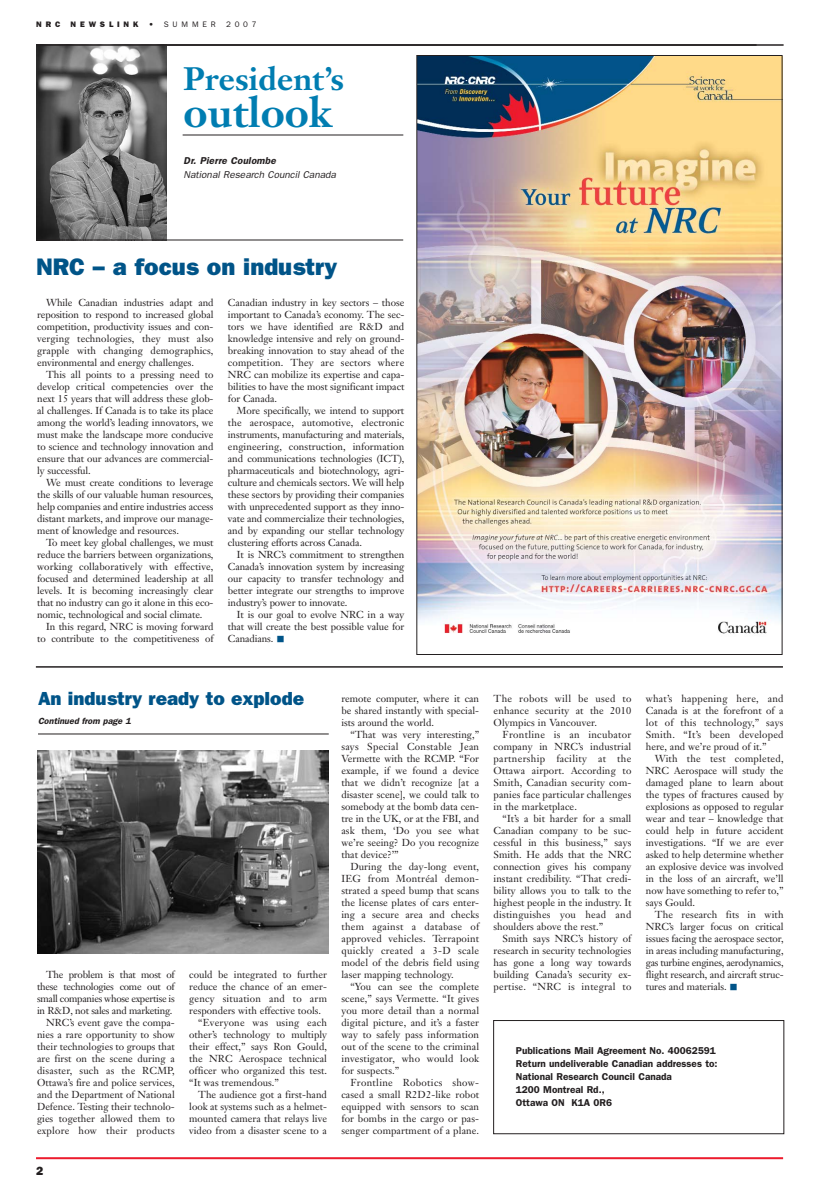
<style>
.page{position:relative;width:820px;height:1188px;background:#fff}
.page>*{position:absolute;margin:0;border:0;box-sizing:border-box;transform-origin:0 0}
.t1{font:700 42px "Janson Text";color:#007db1}
.t2{font:700 32px "Janson Text";color:#007db1}
.t3{font:800 24px "Franklin Gothic";color:#005488}
.t4{font:800 19px "Franklin Gothic";color:#005488}
.t5{font:800 12px "Franklin Gothic";color:#231f20}
.t6{font:10px/12px "Janson Text";color:#231f20;text-align:justify}
.t7{font:600 10px/13px "Franklin Gothic";color:#231f20}
.t8{font:10px "Janson Text";letter-spacing:.02em;color:#231f20}
.t9{font:italic 10px "Franklin Gothic";color:#231f20}
.t10{font:italic 600 10px "Franklin Gothic";letter-spacing:.01em;color:#231f20}
.t11{font:italic 600 9px "Franklin Gothic";color:#231f20}
.t12{font:800 8px "Franklin Gothic";letter-spacing:.48em;color:#231f20}
.t13{font:8px "Franklin Gothic";letter-spacing:.48em;color:#231f20}
.s1{font-weight:800}
</style>
<div class="page">
<hr style="left:36px;top:1157px;width:746px;height:2px;background:#ed1b2d">
<hr style="left:36px;top:44px;width:747px;height:2px;background:#231f20">
<img style="left:37px;top:46px;width:129px;height:194px">
<hr style="left:36px;top:240px;width:367px;height:1px;background:#231f20">
<hr style="left:182px;top:135px;width:221px;height:1px;background:#231f20">
<hr style="left:36px;top:666px;width:746px;height:2px;background:#231f20">
<div style="left:493px;top:1020px;width:291px;height:114px;border:1px solid #231f20"></div>
<hr style="left:38px;top:734px;width:290px;height:1px;background:#231f20">
<img style="left:418px;top:57px;width:362px;height:577px">
<img style="left:38px;top:750px;width:290px;height:204px">
<p class="t12" style="left:36px;top:22px;width:25px">NRC</p>
<p class="t12" style="left:71px;top:22px;width:69px">NEWSLINK</p>
<p class="t13" style="left:149px;top:22px;width:68px"><span class="s1">•</span> SUMMER</p>
<p class="t13" style="left:226px;top:22px;width:32px">2007</p>
<h2 class="t2" style="left:184px;top:66px;width:162px">President’s</h2>
<h1 class="t1" style="left:184px;top:95px;width:150px">outlook</h1>
<p class="t10" style="left:184px;top:157px;width:94px">Dr. Pierre Coulombe</p>
<p class="t9" style="left:184px;top:171px;width:154px">National Research Council Canada</p>
<h3 class="t3" style="left:36px;top:259px;width:303px">NRC – a focus on industry</h3>
<p class="t6" style="left:37px;top:298px;width:178px;text-indent:9px">While Canadian industries adapt and reposition to respond to increased global competition, productivity issues and con&shy;verging technologies, they must also grapple with changing demographics, environmental and energy challenges.</p>
<p class="t6" style="left:37px;top:370px;width:178px;text-indent:9px">This all points to a pressing need to develop critical competencies over the next 15 years that will address these glob&shy;al challenges. If Canada is to take its place among the world’s leading innovators, we must make the landscape more conducive to science and technology innovation and ensure that our advances are commercial&shy;ly successful.</p>
<p class="t6" style="left:37px;top:478px;width:178px;text-indent:9px">We must create conditions to leverage the skills of our valuable human resources, help companies and entire industries access distant markets, and improve our manage&shy;ment of knowledge and resources.</p>
<p class="t6" style="left:37px;top:538px;width:178px;text-indent:9px">To meet key global challenges, we must reduce the barriers between organizations, working collaboratively with effective, focused and determined leadership at all levels. It is becoming increasingly clear that no industry can go it alone in this eco&shy;nomic, technological and social climate.</p>
<p class="t6" style="left:37px;top:622px;width:178px;text-align:right">In this regard, NRC is moving forward to contribute to the competitiveness of</p>
<p class="t6" style="left:228px;top:298px;width:178px">Canadian industry in key sectors – those important to Canada’s economy. The sec&shy;tors we have identified are R&amp;D and knowledge intensive and rely on ground&shy;breaking innovation to stay ahead of the competition. They are sectors where NRC can mobilize its expertise and capa&shy;bilities to have the most significant impact for Canada.</p>
<p class="t6" style="left:228px;top:406px;width:178px;text-indent:9px">More specifically, we intend to support the aerospace, automotive, electronic instruments, manufacturing and materials, engineering, construction, information and communications technologies (ICT), pharmaceuticals and biotechnology, agri&shy;culture and chemicals sectors. We will help these sectors by providing their companies with unprecedented support as they inno&shy;vate and commercialize their technologies, and by expanding our stellar technology clustering efforts across Canada.</p>
<p class="t6" style="left:228px;top:550px;width:178px;text-indent:9px">It is NRC’s commitment to strengthen Canada’s innovation system by increasing our capacity to transfer technology and better integrate our strengths to improve industry’s power to innovate.</p>
<p class="t6" style="left:228px;top:610px;width:178px;text-indent:9px">It is our goal to evolve NRC in a way that will create the best possible value for Canadians.</p>
<h3 class="t4" style="left:38px;top:692px;width:267px">An industry ready to explode</h3>
<p class="t11" style="left:38px;top:718px;width:94px">Continued from page 1</p>
<p class="t6" style="left:37px;top:970px;width:139px;text-align:right">The problem is that most of these technologies come out of small companies whose expertise is in R&amp;D, not sales and marketing.<br>NRC’s event gave the compa&shy;nies a rare opportunity to show their technologies to groups that are first on the scene during a disaster, such as the RCMP,<br>Ottawa’s fire and police services, and the Department of National<br>Defence. Testing their technolo&shy;gies together allowed them to explore how their products</p>
<p class="t6" style="left:189px;top:970px;width:139px">could be integrated to further</p>
<p class="t6" style="left:189px;top:982px;width:139px">reduce the chance of an emer-</p>
<p class="t8" style="left:189px;top:994px;width:139px">gency situation and to arm</p>
<p class="t6" style="left:189px;top:1006px;width:133px">responders with effective tools.</p>
<p class="t8" style="left:198px;top:1018px;width:130px">“Everyone was using each</p>
<p class="t6" style="left:189px;top:1030px;width:139px">other’s technology to multiply</p>
<p class="t6" style="left:189px;top:1042px;width:139px">their effect,” says Ron Gould,</p>
<p class="t6" style="left:189px;top:1054px;width:139px">the NRC Aerospace technical</p>
<p class="t6" style="left:189px;top:1066px;width:139px">officer who organized this test.</p>
<p class="t6" style="left:189px;top:1078px;width:91px">“It was tremendous.”</p>
<p class="t6" style="left:198px;top:1090px;width:130px">The audience got a first-hand</p>
<p class="t6" style="left:189px;top:1102px;width:139px">look at systems such as a helmet-</p>
<p class="t6" style="left:189px;top:1114px;width:139px">mounted camera that relays live</p>
<p class="t6" style="left:189px;top:1126px;width:139px">video from a disaster scene to a</p>
<p class="t5" style="left:36px;top:1167px;width:9px">2</p>
<p class="t6" style="left:341px;top:694px;width:139px">remote computer, where it can be shared instantly with special&shy;ists around the world.</p>
<p class="t6" style="left:341px;top:730px;width:139px;text-indent:9px">“That was very interesting,” says Special Constable Jean Vermette with the RCMP. “For example, if we found a device that we didn’t recognize [at a disaster scene], we could talk to somebody at the bomb data cen&shy;tre in the UK, or at the FBI, and ask them, ‘Do you see what we’re seeing? Do you recognize that device?’”</p>
<p class="t6" style="left:341px;top:862px;width:139px;text-indent:9px">During the day-long event, IEG from Montréal demon&shy;strated a speed bump that scans the license plates of cars enter&shy;ing a secure area and checks them against a database of approved vehicles. Terrapoint quickly created a 3-D scale model of the debris field using laser mapping technology.</p>
<p class="t6" style="left:341px;top:982px;width:139px;text-indent:9px">“You can see the complete scene,” says Vermette. “It gives you more detail than a normal digital picture, and it’s a faster way to safely pass information out of the scene to the criminal investigator, who would look for suspects.”</p>
<p class="t6" style="left:341px;top:1078px;width:139px;text-indent:9px">Frontline Robotics show&shy;cased a small R2D2-like robot equipped with sensors to scan for bombs in the cargo or pas&shy;senger compartment of a plane.</p>
<p class="t6" style="left:493px;top:694px;width:139px">The robots will be used to enhance security at the 2010<br>Olympics in Vancouver.</p>
<p class="t6" style="left:493px;top:730px;width:139px;text-indent:9px">Frontline is an incubator company in NRC’s industrial partnership facility at the Ottawa airport. According to Smith, Canadian security com&shy;panies face particular challenges in the marketplace.</p>
<p class="t6" style="left:493px;top:814px;width:139px;text-indent:9px">“It’s a bit harder for a small Canadian company to be suc&shy;cessful in this business,” says Smith. He adds that the NRC connection gives his company instant credibility. “That credi&shy;bility allows you to talk to the highest people in the industry. It distinguishes you head and shoulders above the rest.”</p>
<p class="t6" style="left:493px;top:934px;width:139px;text-indent:9px">Smith says NRC’s history of research in security technologies has gone a long way towards building Canada’s security ex&shy;pertise. “NRC is integral to</p>
<p class="t6" style="left:645px;top:694px;width:139px">what’s happening here, and Canada is at the forefront of a lot of this technology,” says Smith. “It’s been developed here, and we’re proud of it.”</p>
<p class="t6" style="left:645px;top:754px;width:139px;text-indent:9px">With the test completed, NRC Aerospace will study the damaged plane to learn about the types of fractures caused by explosions as opposed to regular wear and tear – knowledge that could help in future accident investigations. “If we are ever asked to help determine whether an explosive device was involved in the loss of an aircraft, we’ll now have something to refer to,” says Gould.</p>
<p class="t6" style="left:645px;top:910px;width:139px;text-indent:9px">The research fits in with NRC’s larger focus on critical issues facing the aerospace sector, in areas including manufacturing, gas turbine engines, aerodynamics, flight research, and aircraft struc&shy;tures and materials.</p>
<p class="t7" style="left:516px;top:1045px;width:203px">Publications Mail Agreement No. 40062591<br>Return undeliverable Canadian addresses to:<br>National Research Council Canada<br>1200 Montreal Rd.,<br>Ottawa ON K1A 0R6</p>
</div>
